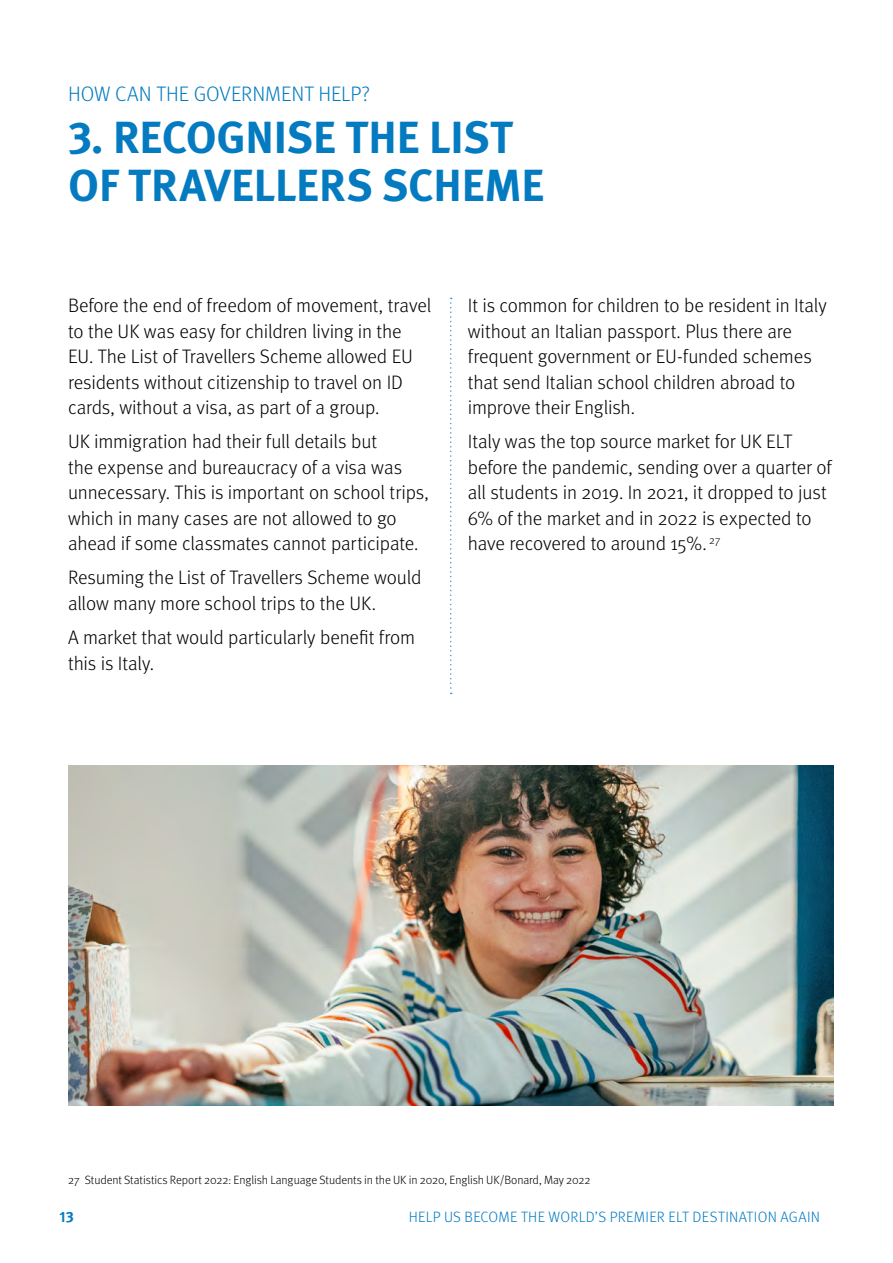
<style>
.page{position:relative;width:893px;height:1263px;background:#fff}
.page>*{position:absolute;margin:0;border:0;box-sizing:border-box;transform-origin:0 0}
.t1{font:700 45px/48px "Meta Pro";letter-spacing:-.005em;color:#047bc1}
.t2{font:300 21px "Meta Pro";letter-spacing:-.005em;color:#047bc1}
.t3{font:300 19.5px/25.5px "Meta Pro";letter-spacing:-.01em;color:#000}
.t4{font:300 15px "Meta Pro";letter-spacing:.02em;color:#047bc1}
.t5{font:700 15px "Meta Pro";color:#047bc1}
.t6{font:300 12px "Meta Pro";letter-spacing:-.01em;color:#000}
</style>
<div class="page">
<svg style="left:450px;top:298px;width:2px;height:396px"></svg>
<img style="left:68px;top:765px;width:765px;height:341px">
<p class="t2" style="left:68px;top:78px;width:304px">HOW CAN THE GOVERNMENT HELP?</p>
<h1 class="t1" style="left:68px;top:110px;width:478px">3. RECOGNISE THE LIST<br>OF TRAVELLERS SCHEME</h1>
<p class="t3" style="left:68px;top:292px;width:365px">Before the end of freedom of movement, travel to the UK was easy for children living in the<br>EU. The List of Travellers Scheme allowed EU residents without citizenship to travel on ID cards, without a visa, as part of a group.</p>
<p class="t3" style="left:68px;top:428px;width:362px">UK immigration had their full details but<br>the expense and bureaucracy of a visa was unnecessary. This is important on school trips, which in many cases are not allowed to go ahead if some classmates cannot participate.</p>
<p class="t3" style="left:68px;top:564px;width:355px">Resuming the List of Travellers Scheme would allow many more school trips to the UK.</p>
<p class="t3" style="left:68px;top:623px;width:349px">A market that would particularly benefit from this is Italy.</p>
<p class="t3" style="left:468px;top:292px;width:361px">It is common for children to be resident in Italy without an Italian passport. Plus there are frequent government or EU-funded schemes that send Italian school children abroad to improve their English.</p>
<p class="t3" style="left:468px;top:428px;width:365px">Italy was the top source market for UK ELT before the pandemic, sending over a quarter of all students in 2019. In 2021, it dropped to just 6% of the market and in 2022 is expected to have recovered to around 15%. <sup>27</sup></p>
<p class="t6" style="left:68px;top:1171px;width:524px">27 Student Statistics Report 2022: English Language Students in the UK in 2020, English UK/Bonard, May 2022</p>
<p class="t5" style="left:60px;top:1205px;width:16px">13</p>
<p class="t4" style="left:409px;top:1206px;width:413px">HELP US BECOME THE WORLD’S PREMIER ELT DESTINATION AGAIN</p>
</div>
